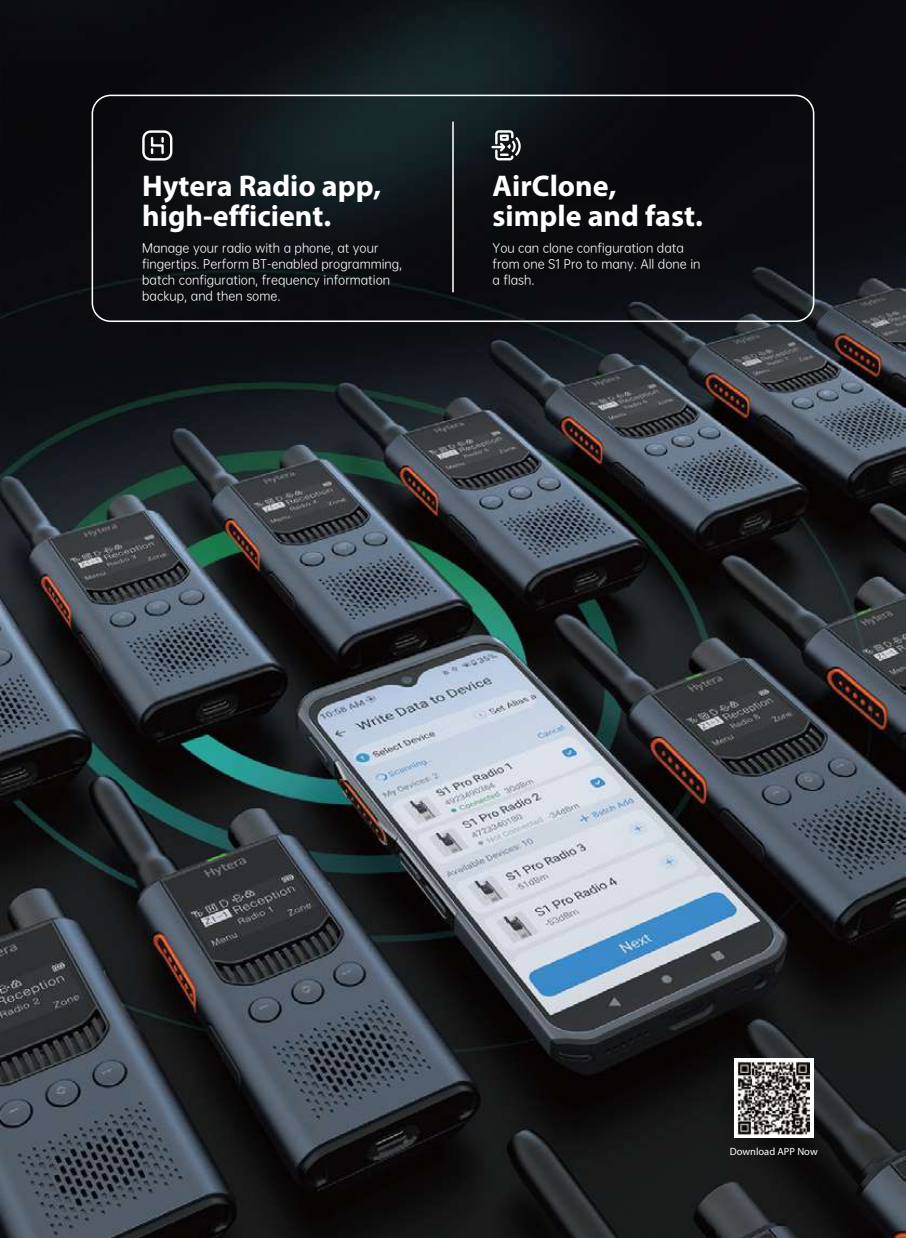
<style>
.page{position:relative;width:906px;height:1238px;background:#fff}
.page>*{position:absolute;margin:0;border:0;box-sizing:border-box;transform-origin:0 0}
.t1{font:700 30px/30px "Myriad Pro";color:#fff}
.t2{font:12px/16px "OPPO Sans R";color:#fff}
.t3{font:10.5px "Myriad Pro";color:#fff}
</style>
<div class="page">
<img style="left:0;top:0;width:906px;height:1237px">
<img style="left:0;top:608px;width:233px;height:629px">
<svg style="left:492px;top:129px;width:29px;height:33px"></svg>
<div style="left:142px;top:130px;width:30px;height:30px;border:2px solid #fff;border-radius:8px"></div>
<svg style="left:150px;top:136px;width:15px;height:19px"></svg>
<div style="left:734px;top:1057px;width:79px;height:80px;background:#fff"></div>
<img style="left:737px;top:1061px;width:73px;height:73px">
<div style="left:92px;top:95px;width:722px;height:227px;border:2px solid #fff;border-radius:18px"></div>
<hr style="left:452px;top:122px;width:2px;height:170px;background:#fff">
<h1 class="t1" style="left:142px;top:169px;width:241px">Hytera Radio app, high-efficient.</h1>
<p class="t2" style="left:142px;top:239px;width:261px">Manage your radio with a phone, at your fingertips. Perform BT-enabled programming, batch configuration, frequency information backup, and then some.</p>
<p class="t2" style="left:492px;top:239px;width:209px">You can clone configuration data from one S1 Pro to many. All done in a flash.</p>
<h1 class="t1" style="left:492px;top:169px;width:212px">AirClone, simple and fast.</h1>
<p class="t3" style="left:729px;top:1145px;width:89px">Download APP Now</p>
</div>
